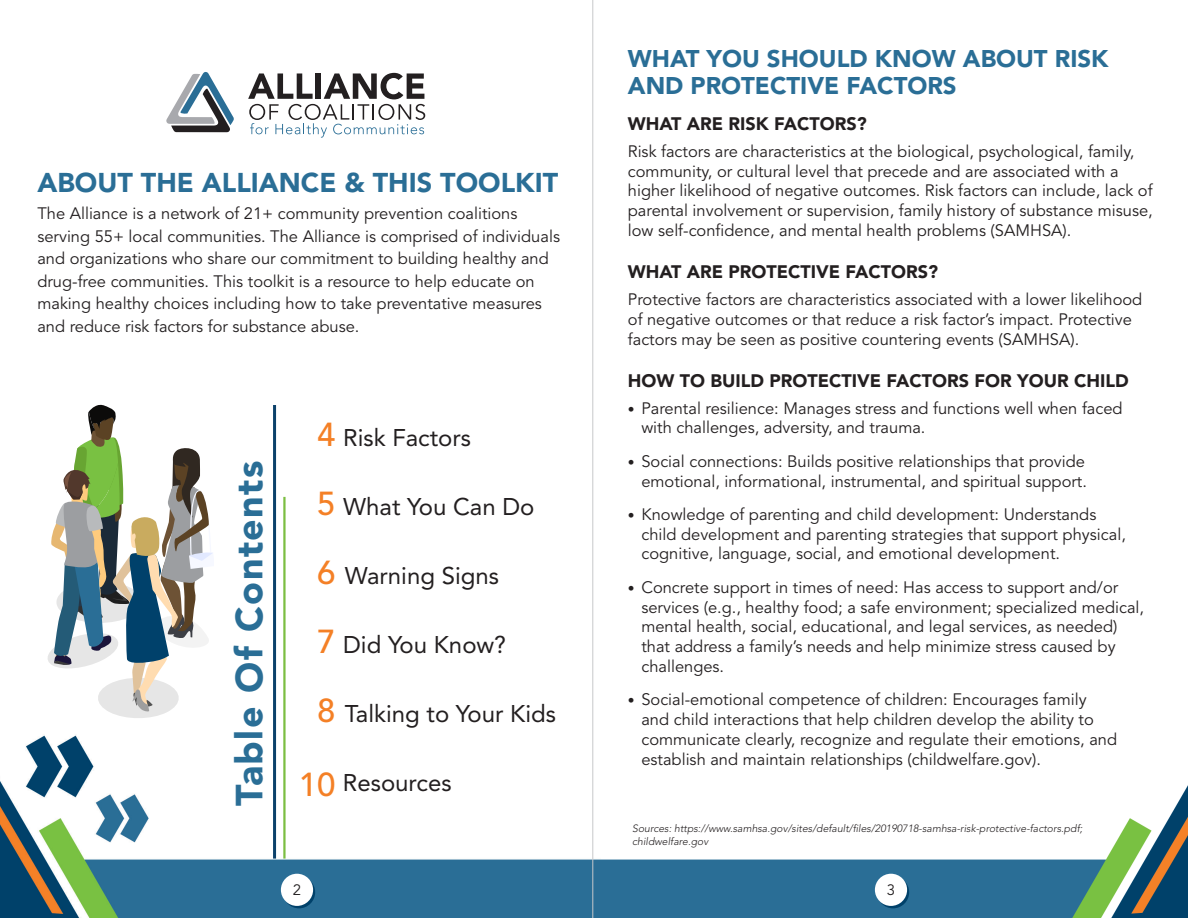
<style>
.page{position:relative;width:1188px;height:918px;background:#fff}
.page>*{position:absolute;margin:0;border:0;box-sizing:border-box;transform-origin:0 0}
.t1{font:900 37.5px "Avenir LT Std";letter-spacing:.04em;color:#2a6e96}
.t2{font:500 33px "Avenir LT Std";color:#f48026}
.t3{font:900 27px "Avenir LT Std";color:#2a6e96}
.t4{font:24px "Avenir LT Std";color:#231f20}
.t5{font:900 24px/27px "Avenir LT Std";color:#2a6e96}
.t6{font:900 18px "Avenir LT Std";color:#231f20}
.t7{font:16.5px/19.8px "Avenir LT Std";color:#231f20}
.t8{font:15px "Avenir LT Std";color:#231f20}
.t9{font:italic 300 10.5px/12.6px "Avenir LT Std";color:#231f20}
.s1{font-weight:500;font-size:33px;color:#f48026}
.s2{font-size:13.5px}
</style>
<div class="page">
<img style="left:601px;top:785px;width:587px;height:133px">
<svg style="left:877px;top:876px;width:32px;height:32px"></svg>
<div style="left:875px;top:874px;width:32px;height:32px;background:#fff;border-radius:50%"></div>
<img style="left:0;top:0;width:601px;height:918px">
<svg style="left:283px;top:876px;width:32px;height:32px"></svg>
<div style="left:281px;top:874px;width:32px;height:32px;background:#fff;border-radius:50%"></div>
<svg style="left:248px;top:73px;width:177px;height:65px"></svg>
<svg style="left:166px;top:72px;width:68px;height:60px"></svg>
<hr style="left:593px;top:0;width:1px;height:918px;background:#c7c8ca">
<hr style="left:283px;top:497px;width:3px;height:362px;background:#7cbe42">
<svg style="left:48px;top:405px;width:166px;height:313px"></svg>
<hr style="left:273px;top:405px;width:3px;height:454px;background:#0c416a">
<p class="t3" style="left:37px;top:166px;width:522px">ABOUT THE ALLIANCE &amp; THIS TOOLKIT</p>
<p class="t7" style="left:37px;top:203px;width:524px;line-height:22.5px">The Alliance is a network of 21+ community prevention coalitions serving 55+ local communities. The Alliance is comprised of individuals and organizations who share our commitment to building healthy and drug-free communities. This toolkit is a resource to help educate on making healthy choices including how to take preventative measures and reduce risk factors for substance abuse.</p>
<p class="t1" style="left:227px;top:806px;width:347px;rotate:-90deg">Table Of Contents</p>
<p class="t4" style="left:317px;top:424px;width:155px"><span class="s1">4</span> Risk Factors</p>
<p class="t4" style="left:317px;top:493px;width:219px"><span class="s1">5</span> What You Can Do</p>
<p class="t4" style="left:317px;top:562px;width:183px"><span class="s1">6</span> Warning Signs</p>
<p class="t4" style="left:317px;top:631px;width:190px"><span class="s1">7</span> Did You Know?</p>
<p class="t4" style="left:317px;top:700px;width:240px"><span class="s1">8</span> Talking to Your Kids</p>
<p class="t2" style="left:299px;top:765px;width:38px">10</p>
<p class="t4" style="left:343px;top:769px;width:110px">Resources</p>
<p class="t5" style="left:628px;top:45px;width:482px">WHAT YOU SHOULD KNOW ABOUT RISK<br>AND PROTECTIVE FACTORS</p>
<p class="t6" style="left:628px;top:113px;width:240px">WHAT ARE RISK FACTORS?</p>
<p class="t7" style="left:628px;top:142px;width:526px">Risk factors are characteristics at the biological, psychological, family, community, or cultural level that precede and are associated with a higher likelihood of negative outcomes. Risk factors can include, lack of parental involvement or supervision, family history of substance misuse, low self-confidence, and mental health problems (SAMHSA).</p>
<p class="t6" style="left:628px;top:261px;width:312px">WHAT ARE PROTECTIVE FACTORS?</p>
<p class="t7" style="left:628px;top:290px;width:516px">Protective factors are characteristics associated with a lower likelihood of negative outcomes or that reduce a risk factor’s impact. Protective factors may be seen as positive countering events (SAMHSA).</p>
<p class="t6" style="left:628px;top:369px;width:502px">HOW TO BUILD PROTECTIVE FACTORS FOR YOUR CHILD</p>
<p class="t7" style="left:641px;top:399px;width:483px;text-indent:-14px"><span class="s2">•</span> Parental resilience: Manages stress and functions well when faced with challenges, adversity, and trauma.</p>
<p class="t7" style="left:628px;top:452px;width:461px;text-align:right"><span class="s2">•</span> Social connections: Builds positive relationships that provide emotional, informational, instrumental, and spiritual support.</p>
<p class="t7" style="left:641px;top:505px;width:486px;text-indent:-14px"><span class="s2">•</span> Knowledge of parenting and child development: Understands child development and parenting strategies that support physical, cognitive, language, social, and emotional development.</p>
<p class="t7" style="left:641px;top:578px;width:504px;text-indent:-14px"><span class="s2">•</span> Concrete support in times of need: Has access to support and/or services (e.g., healthy food; a safe environment; specialized medical, mental health, social, educational, and legal services, as needed) that address a family’s needs and help minimize stress caused by challenges.</p>
<p class="t7" style="left:641px;top:690px;width:477px;text-indent:-14px"><span class="s2">•</span> Social-emotional competence of children: Encourages family and child interactions that help children develop the ability to communicate clearly, recognize and regulate their emotions, and establish and maintain relationships (childwelfare.gov).</p>
<p class="t9" style="left:632px;top:823px;width:452px">Sources: https://www.samhsa.gov/sites/default/files/20190718-samhsa-risk-protective-factors.pdf; childwelfare.gov</p>
<p class="t8" style="left:293px;top:881px;width:10px">2</p>
<p class="t8" style="left:887px;top:881px;width:10px">3</p>
</div>
